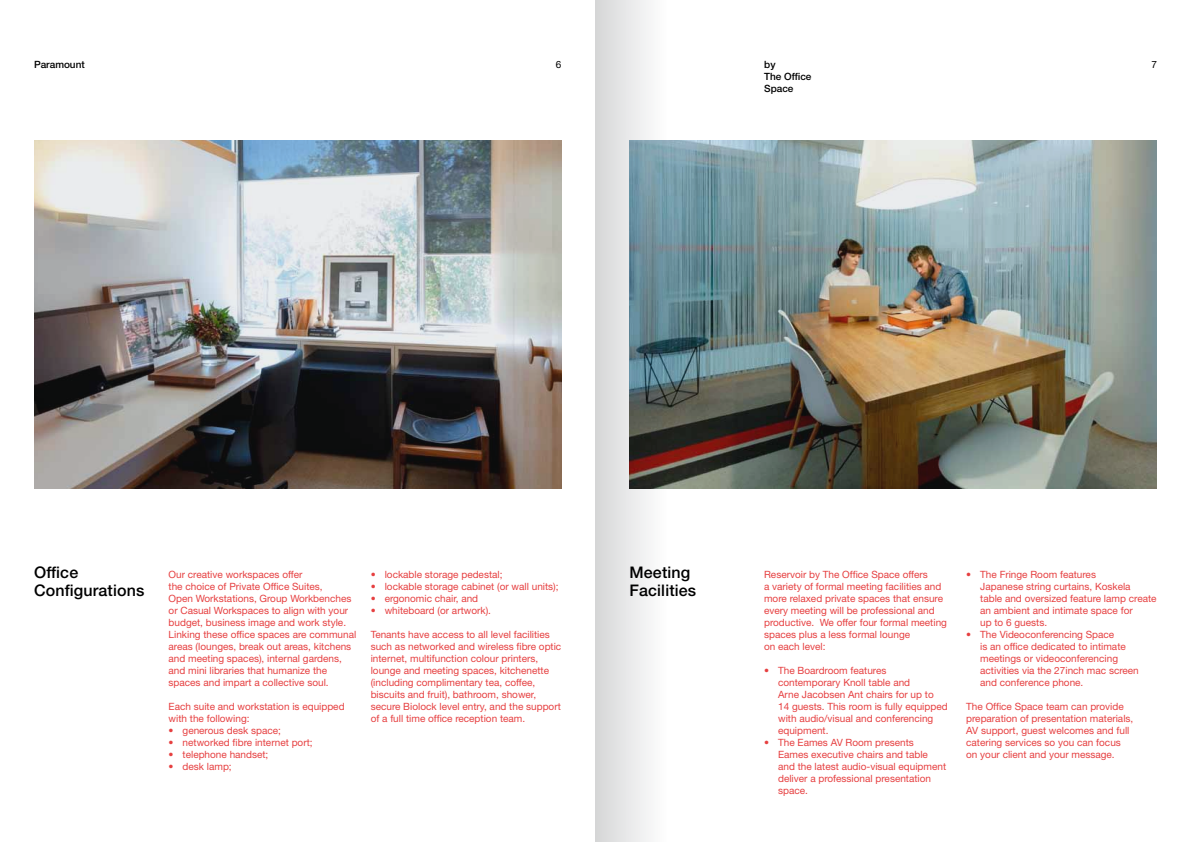
<style>
.page{position:relative;width:1191px;height:842px;background:#fff}
.page>*{position:absolute;margin:0;border:0;box-sizing:border-box;transform-origin:0 0}
.t1{font:500 16px/18px "Helvetica Neue LT Std";letter-spacing:.01em;color:#000}
.t2{font:10px/12px "Helvetica Neue LT Std";color:#e63f40}
.t3{font:500 10px/12px "Helvetica Neue LT Std";color:#000}
.t4{font:10px "Helvetica Neue LT Std";color:#000}
</style>
<div class="page">
<img style="left:675px;top:140px;width:482px;height:348px">
<img style="left:34px;top:140px;width:527px;height:348px">
<svg style="left:595px;top:0;width:80px;height:842px"></svg>
<p class="t3" style="left:34px;top:58px;width:52px">Paramount</p>
<p class="t4" style="left:556px;top:59px;width:7px">6</p>
<p class="t3" style="left:764px;top:58px;width:13px">by</p>
<p class="t4" style="left:1151px;top:59px;width:7px">7</p>
<p class="t3" style="left:764px;top:70px;width:49px">The Office<br>Space</p>
<h1 class="t1" style="left:34px;top:563px;width:112px">Office<br>Configurations</h1>
<h1 class="t1" style="left:629px;top:563px;width:68px">Meeting<br>Facilities</h1>
<p class="t2" style="left:169px;top:568px;width:189px">Our creative workspaces offer<br>the choice of Private Office Suites,<br>Open Workstations, Group Workbenches or Casual Workspaces to align with your budget, business image and work style.<br>Linking these office spaces are communal areas (lounges, break out areas, kitchens and meeting spaces), internal gardens, and mini libraries that humanize the spaces and impart a collective soul.</p>
<p class="t2" style="left:169px;top:700px;width:177px">Each suite and workstation is equipped with the following:</p>
<p class="t2" style="left:169px;top:724px;width:114px">• generous desk space;</p>
<p class="t2" style="left:169px;top:736px;width:146px">• networked fibre internet port;</p>
<p class="t2" style="left:169px;top:748px;width:101px">• telephone handset;</p>
<p class="t2" style="left:169px;top:760px;width:65px">• desk lamp;</p>
<p class="t2" style="left:371px;top:568px;width:133px">• lockable storage pedestal;</p>
<p class="t2" style="left:371px;top:580px;width:189px">• lockable storage cabinet (or wall units);</p>
<p class="t2" style="left:371px;top:592px;width:109px">• ergonomic chair, and</p>
<p class="t2" style="left:371px;top:604px;width:122px">• whiteboard (or artwork).</p>
<p class="t2" style="left:371px;top:628px;width:192px">Tenants have access to all level facilities such as networked and wireless fibre optic internet, multifunction colour printers, lounge and meeting spaces, kitchenette (including complimentary tea, coffee, biscuits and fruit), bathroom, shower, secure Biolock level entry, and the support of a full time office reception team.</p>
<p class="t2" style="left:764px;top:568px;width:184px">Reservoir by The Office Space offers<br>a variety of formal meeting facilities and more relaxed private spaces that ensure every meeting will be professional and productive. We offer four formal meeting spaces plus a less formal lounge<br>on each level:</p>
<p class="t2" style="left:778px;top:664px;width:171px;text-indent:-14px">• The Boardroom features contemporary Knoll table and<br>Arne Jacobsen Ant chairs for up to<br>14 guests. This room is fully equipped with audio/visual and conferencing equipment.</p>
<p class="t2" style="left:778px;top:736px;width:170px;text-indent:-14px">• The Eames AV Room presents<br>Eames executive chairs and table and the latest audio-visual equipment deliver a professional presentation space.</p>
<p class="t2" style="left:980px;top:568px;width:178px;text-indent:-14px">• The Fringe Room features<br>Japanese string curtains, Koskela<br>table and oversized feature lamp create an ambient and intimate space for<br>up to 6 guests.</p>
<p class="t2" style="left:980px;top:628px;width:160px;text-indent:-14px">• The Videoconferencing Space<br>is an office dedicated to intimate meetings or videoconferencing activities via the 27inch mac screen and conference phone.</p>
<p class="t2" style="left:966px;top:700px;width:169px">The Office Space team can provide preparation of presentation materials, AV support, guest welcomes and full catering services so you can focus on your client and your message.</p>
</div>
